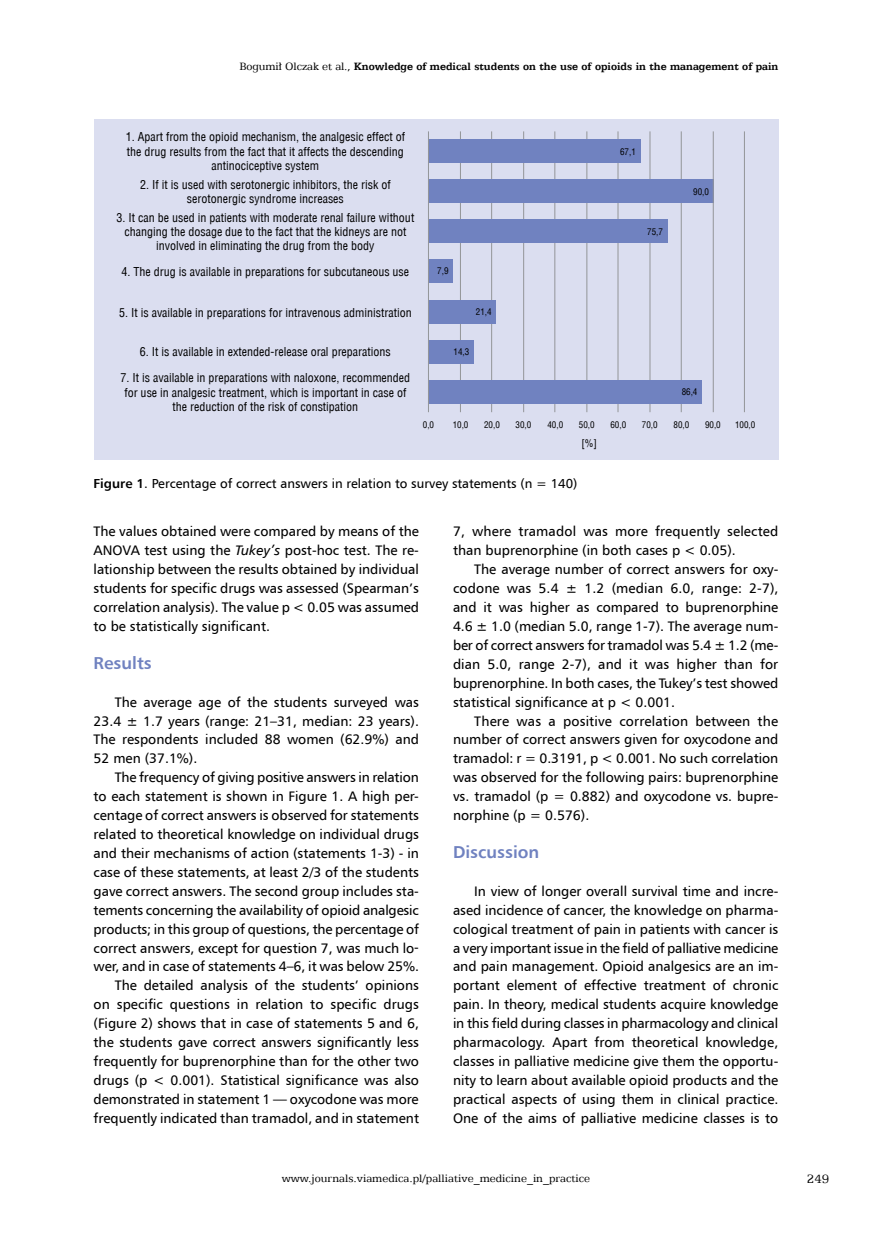
<style>
.page{position:relative;width:872px;height:1234px;background:#fff}
.page>*{position:absolute;margin:0;border:0;box-sizing:border-box;transform-origin:0 0}
.t1{font:700 17.25px "Humnst 777 EU";color:#7082c0}
.t2{font:13.8px/18.9px "Humnst 777 EU";color:#000;text-align:justify}
.t3{font:13.5px "Egyptian 505 EU";color:#000}
.t4{font:13.05px "Humnst 777 EU";color:#000}
.t5{font:12px/14.4px "Switzerland Condensed";color:#000;text-align:center}
.t6{font:700 12px "Egyptian 505 EU";color:#000}
.t7{font:12px "Egyptian 505 EU";color:#000}
.t8{font:10.5px "Switzerland Condensed";color:#000}
.t9{font:9px "Switzerland Condensed";color:#000}
.s1{font-weight:400}
.s2{font-weight:700}
.s3{font-style:italic}
</style>
<div class="page">
<div style="left:94px;top:119px;width:684px;height:340px;background:#dbdef0"></div>
<hr style="left:460px;top:131px;width:1px;height:281px;background:#939598">
<hr style="left:491px;top:131px;width:1px;height:281px;background:#939598">
<hr style="left:523px;top:131px;width:1px;height:281px;background:#939598">
<hr style="left:554px;top:131px;width:1px;height:281px;background:#939598">
<hr style="left:586px;top:131px;width:1px;height:281px;background:#939598">
<hr style="left:617px;top:131px;width:1px;height:281px;background:#939598">
<hr style="left:649px;top:131px;width:1px;height:281px;background:#939598">
<hr style="left:681px;top:131px;width:1px;height:281px;background:#939598">
<hr style="left:744px;top:131px;width:1px;height:281px;background:#939598">
<div style="left:428px;top:380px;width:273px;height:23px;background:#7082c0"></div>
<div style="left:428px;top:340px;width:45px;height:23px;background:#7082c0"></div>
<div style="left:428px;top:300px;width:68px;height:23px;background:#7082c0"></div>
<div style="left:428px;top:259px;width:25px;height:23px;background:#7082c0"></div>
<div style="left:428px;top:219px;width:239px;height:24px;background:#7082c0"></div>
<div style="left:428px;top:179px;width:285px;height:24px;background:#7082c0"></div>
<hr style="left:713px;top:131px;width:1px;height:281px;background:#939598">
<div style="left:428px;top:139px;width:212px;height:23px;background:#7082c0"></div>
<hr style="left:428px;top:131px;width:1px;height:281px;background:#939598">
<p class="t6" style="left:239px;top:60px;width:540px"><span class="s1">Bogumił Olczak et al.,</span> Knowledge of medical students on the use of opioids in the management of pain</p>
<p class="t5" style="left:126px;top:130px;width:281px">1. Apart from the opioid mechanism, the analgesic effect of the drug results from the fact that it affects the descending antinociceptive system</p>
<p class="t5" style="left:140px;top:177px;width:252px">2. If it is used with serotonergic inhibitors, the risk of serotonergic syndrome increases</p>
<p class="t5" style="left:116px;top:210px;width:299px">3. It can be used in patients with moderate renal failure without changing the dosage due to the fact that the kidneys are not involved in eliminating the drug from the body</p>
<p class="t5" style="left:121px;top:264px;width:289px">4. The drug is available in preparations for subcutaneous use</p>
<p class="t5" style="left:119px;top:305px;width:294px">5. It is available in preparations for intravenous administration</p>
<p class="t5" style="left:140px;top:345px;width:252px">6. It is available in extended-release oral preparations</p>
<p class="t5" style="left:120px;top:370px;width:291px">7. It is available in preparations with naloxone, recommended for use in analgesic treatment, which is important in case of the reduction of the risk of constipation</p>
<p class="t9" style="left:437px;top:266px;width:13px">7,9</p>
<p class="t9" style="left:476px;top:307px;width:17px">21,4</p>
<p class="t9" style="left:453px;top:346px;width:17px">14,3</p>
<p class="t9" style="left:620px;top:146px;width:17px">67,1</p>
<p class="t9" style="left:647px;top:226px;width:17px">75,7</p>
<p class="t9" style="left:693px;top:186px;width:17px">90,0</p>
<p class="t9" style="left:681px;top:387px;width:17px">86,4</p>
<p class="t9" style="left:423px;top:419px;width:13px">0,0</p>
<p class="t9" style="left:452px;top:419px;width:17px">10,0</p>
<p class="t9" style="left:484px;top:419px;width:17px">20,0</p>
<p class="t9" style="left:515px;top:419px;width:17px">30,0</p>
<p class="t9" style="left:547px;top:419px;width:17px">40,0</p>
<p class="t9" style="left:579px;top:419px;width:17px">50,0</p>
<p class="t9" style="left:610px;top:419px;width:17px">60,0</p>
<p class="t9" style="left:642px;top:419px;width:17px">70,0</p>
<p class="t9" style="left:673px;top:419px;width:17px">80,0</p>
<p class="t9" style="left:705px;top:419px;width:17px">90,0</p>
<p class="t9" style="left:735px;top:419px;width:22px">100,0</p>
<p class="t8" style="left:581px;top:437px;width:17px">[%]</p>
<p class="t4" style="left:94px;top:475px;width:485px"><span class="s2">Figure 1</span>. Percentage of correct answers in relation to survey statements (n = 140)</p>
<p class="t2" style="left:94px;top:521px;width:327px">The values obtained were compared by means of the ANOVA test using the <span class="s3">Tukey’s</span> post-hoc test. The re&shy;lationship between the results obtained by individual students for specific drugs was assessed (Spearman’s correlation analysis). The value p &lt; 0.05 was assumed to be statistically significant.</p>
<p class="t1" style="left:94px;top:651px;width:60px">Results</p>
<p class="t2" style="left:94px;top:692px;width:327px;text-indent:21px">The average age of the students surveyed was 23.4 ± 1.7 years (range: 21–31, median: 23 years).<br>The respondents included 88 women (62.9%) and 52 men (37.1%).</p>
<p class="t2" style="left:94px;top:767px;width:327px;text-align:right">The frequency of giving positive answers in relation<br>to each statement is shown in Figure 1. A high per&shy;centage of correct answers is observed for statements related to theoretical knowledge on individual drugs and their mechanisms of action (statements 1-3) - in case of these statements, at least 2/3 of the students gave correct answers. The second group includes sta&shy;tements concerning the availability of opioid analgesic products; in this group of questions, the percentage of correct answers, except for question 7, was much lo&shy;wer, and in case of statements 4–6, it was below 25%.<br>The detailed analysis of the students’ opinions<br>on specific questions in relation to specific drugs (Figure 2) shows that in case of statements 5 and 6, the students gave correct answers significantly less frequently for buprenorphine than for the other two drugs (p &lt; 0.001). Statistical significance was also demonstrated in statement 1 — oxycodone was more frequently indicated than tramadol, and in statement</p>
<p class="t2" style="left:453px;top:522px;width:327px">7, where tramadol was more frequently selected than buprenorphine (in both cases p &lt; 0.05).</p>
<p class="t2" style="left:453px;top:559px;width:327px;text-indent:21px">The average number of correct answers for oxy&shy;codone was 5.4 ± 1.2 (median 6.0, range: 2-7), and it was higher as compared to buprenorphine 4.6 ± 1.0 (median 5.0, range 1-7). The average num&shy;ber of correct answers for tramadol was 5.4 ± 1.2 (me&shy;dian 5.0, range 2-7), and it was higher than for buprenorphine. In both cases, the Tukey’s test showed statistical significance at p &lt; 0.001.</p>
<p class="t2" style="left:453px;top:711px;width:327px;text-indent:21px">There was a positive correlation between the number of correct answers given for oxycodone and tramadol: r = 0.3191, p &lt; 0.001. No such correlation was observed for the following pairs: buprenorphine vs. tramadol (p = 0.882) and oxycodone vs. bupre&shy;norphine (p = 0.576).</p>
<p class="t1" style="left:453px;top:840px;width:88px">Discussion</p>
<p class="t2" style="left:453px;top:881px;width:327px;text-indent:21px">In view of longer overall survival time and incre&shy;ased incidence of cancer, the knowledge on pharma&shy;cological treatment of pain in patients with cancer is a very important issue in the field of palliative medicine and pain management. Opioid analgesics are an im&shy;portant element of effective treatment of chronic pain. In theory, medical students acquire knowledge in this field during classes in pharmacology and clinical pharmacology. Apart from theoretical knowledge, classes in palliative medicine give them the opportu&shy;nity to learn about available opioid products and the practical aspects of using them in clinical practice.<br>One of the aims of palliative medicine classes is to</p>
<p class="t7" style="left:282px;top:1170px;width:310px">www.journals.viamedica.pl/palliative_medicine_in_practice</p>
<p class="t3" style="left:807px;top:1170px;width:24px">249</p>
</div>
